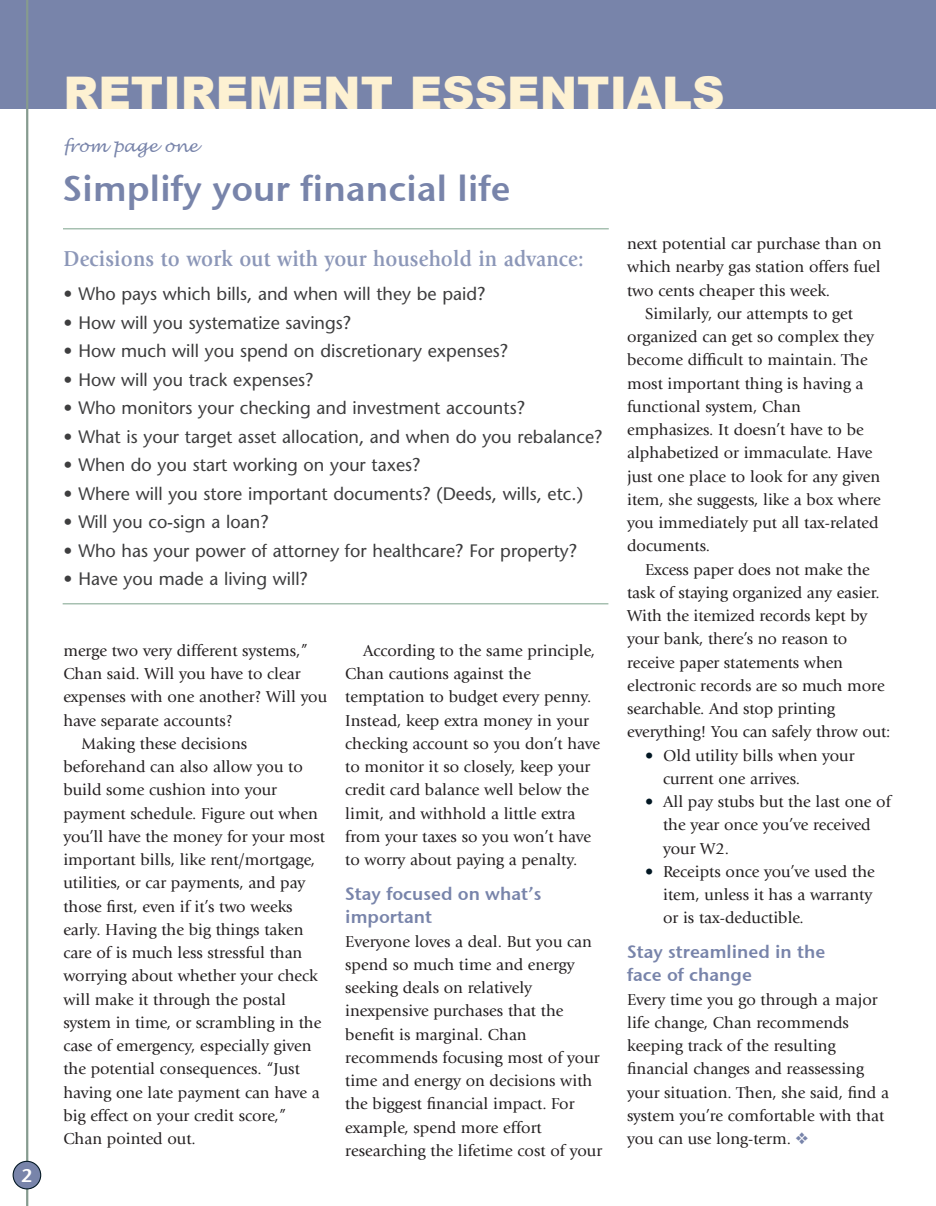
<style>
.page{position:relative;width:936px;height:1206px;background:#fff}
.page>*{position:absolute;margin:0;border:0;box-sizing:border-box;transform-origin:0 0}
.Page_header_left{font:900 45px "Arial";color:#fdf1d2}
.Headline_stone_sans{font:36px "Stone Sans Sem ITCTT Semi";color:#7884aa}
.cover_story_text_p2{font:700 22.5px "Giovanni";letter-spacing:.01em;color:#8c97b8;scale:.9 1}
.t1{font:18.6px "Stone Sans Sem ITCTT Semi";color:#fff}
.t2{font:18px "Stone Sans";color:#3e3e3f}
.Subhead_Stone_Sans_s{font:18px/23.2px "Stone Sans Sem ITCTT Semi";color:#7884aa}
.Paragraph_with_inden{font:16.5px/23.2px "Giovanni";color:#231f20}
.Paragraph_no_indent{font:16.5px/23.2px "Giovanni";color:#231f20}
.Continue_to_page{font:italic 16.5px "Lucida Handwriting";color:#7884aa}
.s1{color:#011622}
.s2{color:#7884aa}
</style>
<div class="page">
<div style="left:0;top:0;width:936px;height:109px;background:#7884aa"></div>
<hr style="left:26px;top:0;width:2px;height:1206px;background:#869b8f">
<div style="left:13px;top:1161px;width:28px;height:28px;background:#7884aa;border-radius:50%"></div>
<div style="left:13px;top:1161px;width:28px;height:28px;border:1px solid #011622;border-radius:50%"></div>
<hr style="left:63px;top:228px;width:546px;height:2px;background:#a7c0b1">
<hr style="left:63px;top:603px;width:545px;height:1px;background:#a7c0b1">
<p class="t1" style="left:21px;top:1164px;width:13px">2</p>
<p class="Page_header_left" style="left:63px;top:60px;width:663px">RETIREMENT ESSENTIALS</p>
<p class="Continue_to_page" style="left:63px;top:136px;width:136px">from page one</p>
<p class="Headline_stone_sans" style="left:63px;top:166px;width:449px">Simplify your financial life</p>
<p class="cover_story_text_p2" style="left:63px;top:245px;width:580px">Decisions to work out with your household in advance:</p>
<p class="t2" style="left:63px;top:283px;width:424px">• Who pays which bills, and when will they be paid?</p>
<p class="t2" style="left:63px;top:312px;width:289px">• How will you systematize savings?</p>
<p class="t2" style="left:63px;top:340px;width:446px">• How much will you spend on discretionary expenses?</p>
<p class="t2" style="left:63px;top:369px;width:252px">• How will you track expenses?</p>
<p class="t2" style="left:63px;top:397px;width:463px">• Who monitors your checking and investment accounts?</p>
<p class="t2" style="left:63px;top:426px;width:541px">• What is your target asset allocation, and when do you rebalance?</p>
<p class="t2" style="left:63px;top:454px;width:359px">• When do you start working on your taxes?</p>
<p class="t2" style="left:63px;top:483px;width:521px">• Where will you store important documents? (Deeds, wills, etc.)</p>
<p class="t2" style="left:63px;top:511px;width:207px">• Will you co-sign a loan?</p>
<p class="t2" style="left:63px;top:540px;width:515px">• Who has your power of attorney for healthcare? For property?</p>
<p class="t2" style="left:63px;top:568px;width:246px">• Have you made a living will?</p>
<p class="Paragraph_with_inden" style="left:63px;top:639px;width:265px">merge two very different systems,”<br>Chan said. Will you have to clear expenses with one another? Will you have separate accounts?</p>
<p class="Paragraph_with_inden" style="left:63px;top:732px;width:263px;text-indent:18px">Making these decisions beforehand can also allow you to build some cushion into your payment schedule. Figure out when you’ll have the money for your most important bills, like rent/mortgage, utilities, or car payments, and pay those first, even if it’s two weeks early. Having the big things taken care of is much less stressful than worrying about whether your check will make it through the postal system in time, or scrambling in the case of emergency, especially given the potential consequences. “Just having one late payment can have a big effect on your credit score,”<br>Chan pointed out.</p>
<p class="Paragraph_with_inden" style="left:345px;top:639px;width:256px;text-indent:18px">According to the same principle,<br>Chan cautions against the temptation to budget every penny.<br>Instead, keep extra money in your checking account so you don’t have to monitor it so closely, keep your credit card balance well below the limit, and withhold a little extra from your taxes so you won’t have to worry about paying a penalty.</p>
<p class="Subhead_Stone_Sans_s" style="left:345px;top:882px;width:198px">Stay focused on what’s important</p>
<p class="Paragraph_no_indent" style="left:345px;top:930px;width:258px">Everyone loves a deal. But you can spend so much time and energy seeking deals on relatively inexpensive purchases that the benefit is marginal. Chan recommends focusing most of your time and energy on decisions with the biggest financial impact. For example, spend more effort researching the lifetime cost of your</p>
<p class="Paragraph_no_indent" style="left:627px;top:232px;width:256px;text-align:justify">next potential car purchase than on which nearby gas station offers fuel two cents cheaper this week.</p>
<p class="Paragraph_with_inden" style="left:627px;top:302px;width:255px;text-indent:18px">Similarly, our attempts to get organized can get so complex they become difficult to maintain. The most important thing is having a functional system, Chan emphasizes. It doesn’t have to be alphabetized or immaculate. Have just one place to look for any given item, she suggests, like a box where you immediately put all tax-related documents.</p>
<p class="Paragraph_with_inden" style="left:627px;top:558px;width:265px;text-indent:18px">Excess paper does not make the task of staying organized any easier.<br>With the itemized records kept by your bank, there’s no reason to receive paper statements when electronic records are so much more searchable. And stop printing everything! You can safely throw out:</p>
<p class="Paragraph_with_inden" style="left:663px;top:744px;width:193px;text-indent:-18px"><span class="s1">•</span> Old utility bills when your current one arrives.</p>
<p class="Paragraph_with_inden" style="left:663px;top:790px;width:229px;text-indent:-18px"><span class="s1">•</span> All pay stubs but the last one of the year once you’ve received your W2.</p>
<p class="Paragraph_with_inden" style="left:663px;top:860px;width:213px;text-indent:-18px"><span class="s1">•</span> Receipts once you’ve used the item, unless it has a warranty or is tax-deductible.</p>
<p class="Subhead_Stone_Sans_s" style="left:627px;top:940px;width:200px">Stay streamlined in the face of change</p>
<p class="Paragraph_no_indent" style="left:627px;top:988px;width:263px">Every time you go through a major life change, Chan recommends keeping track of the resulting financial changes and reassessing your situation. Then, she said, find a system you’re comfortable with that you can use long-term. <span class="s2">❖</span></p>
</div>
